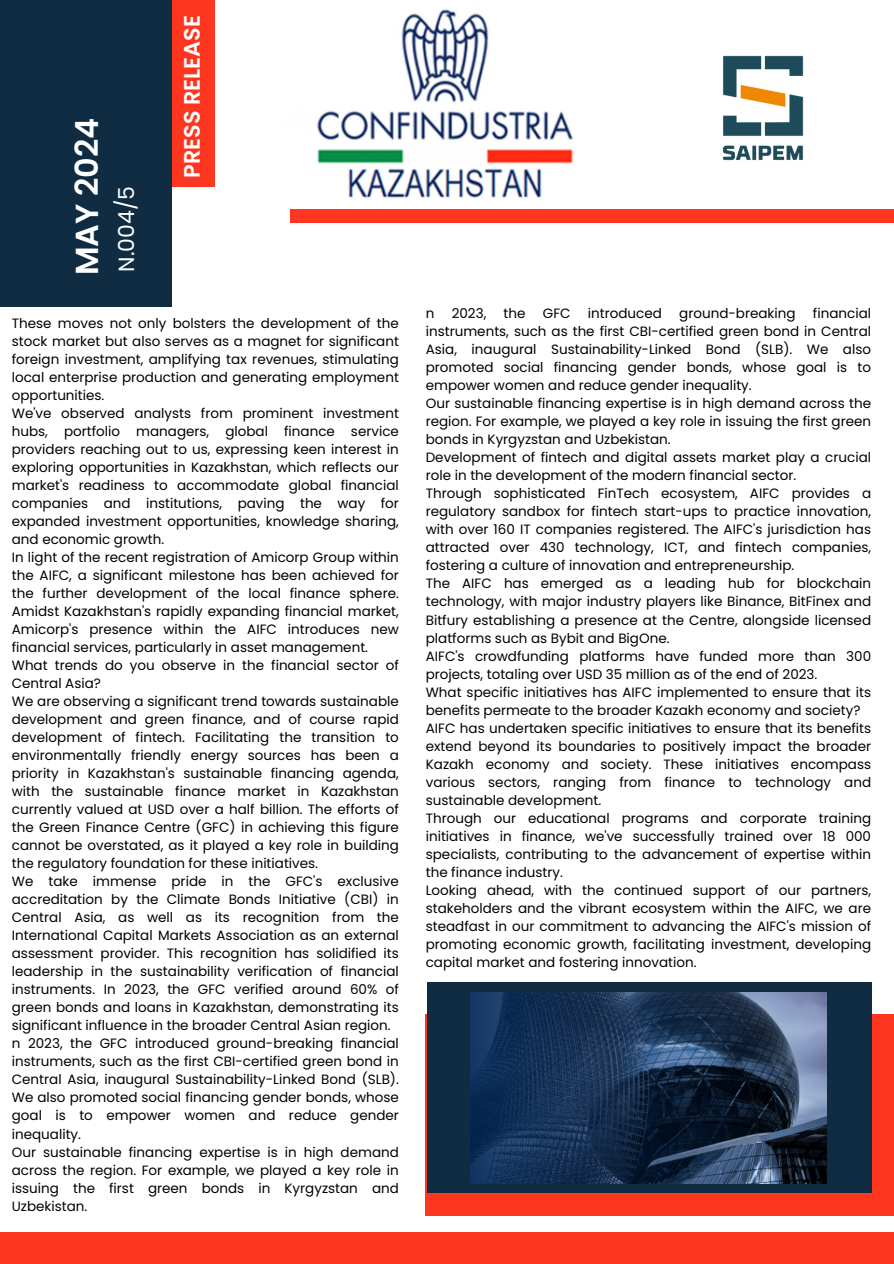
<style>
.page{position:relative;width:894px;height:1264px;background:#fff}
.page>*{position:absolute;margin:0;border:0;box-sizing:border-box;transform-origin:0 0}
.t1{font:600 31.8px "Poppins";color:#fff}
.t2{font:600 22.35px "Poppins";color:#fff}
.t3{font:21.9px "Poppins";color:#fff}
.t4{font:13.5px/18px "Poppins";color:#000;text-align:justify}
</style>
<div class="page">
<img style="left:317px;top:9px;width:257px;height:189px">
<div style="left:290px;top:209px;width:603px;height:14px;background:#ff361f"></div>
<div style="left:0;top:1232px;width:893px;height:31px;background:#ff361f"></div>
<div style="left:0;top:0;width:172px;height:307px;background:#102c43"></div>
<div style="left:172px;top:1px;width:42px;height:186px;background:#ff361f"></div>
<img style="left:722px;top:55px;width:82px;height:106px">
<div style="left:425px;top:1014px;width:468px;height:201px;background:#ff361f"></div>
<div style="left:426px;top:982px;width:444px;height:210px;background:#102c43"></div>
<img style="left:471px;top:992px;width:355px;height:191px">
<p class="t1" style="left:65px;top:275px;width:159px;rotate:-90deg">MAY 2024</p>
<p class="t3" style="left:111px;top:272px;width:87px;rotate:-90deg">N.004/5</p>
<p class="t2" style="left:176px;top:178px;width:164px;rotate:-90deg">PRESS RELEASE</p>
<p class="t4" style="left:12px;top:314px;width:388px">These moves not only bolsters the development of the stock market but also serves as a magnet for significant foreign investment, amplifying tax revenues, stimulating local enterprise production and generating employment opportunities.</p>
<p class="t4" style="left:12px;top:404px;width:388px">We've observed analysts from prominent investment hubs, portfolio managers, global finance service providers reaching out to us, expressing keen interest in exploring opportunities in Kazakhstan, which reflects our market's readiness to accommodate global financial companies and institutions, paving the way for expanded investment opportunities, knowledge sharing, and economic growth.</p>
<p class="t4" style="left:12px;top:548px;width:388px">In light of the recent registration of Amicorp Group within the AIFC, a significant milestone has been achieved for the further development of the local finance sphere.<br>Amidst Kazakhstan's rapidly expanding financial market, Amicorp's presence within the AIFC introduces new financial services, particularly in asset management.</p>
<p class="t4" style="left:12px;top:656px;width:388px">What trends do you observe in the financial sector of<br>Central Asia?</p>
<p class="t4" style="left:12px;top:692px;width:388px">We are observing a significant trend towards sustainable development and green finance, and of course rapid development of fintech. Facilitating the transition to environmentally friendly energy sources has been a priority in Kazakhstan's sustainable financing agenda, with the sustainable finance market in Kazakhstan currently valued at USD over a half billion. The efforts of the Green Finance Centre (GFC) in achieving this figure cannot be overstated, as it played a key role in building the regulatory foundation for these initiatives.</p>
<p class="t4" style="left:12px;top:872px;width:388px">We take immense pride in the GFC's exclusive accreditation by the Climate Bonds Initiative (CBI) in Central Asia, as well as its recognition from the International Capital Markets Association as an external assessment provider. This recognition has solidified its leadership in the sustainability verification of financial instruments. In 2023, the GFC verified around 60% of green bonds and loans in Kazakhstan, demonstrating its significant influence in the broader Central Asian region.</p>
<p class="t4" style="left:12px;top:1034px;width:388px">n 2023, the GFC introduced ground-breaking financial instruments, such as the first CBI-certified green bond in Central Asia, inaugural Sustainability-Linked Bond (SLB).<br>We also promoted social financing gender bonds, whose goal is to empower women and reduce gender inequality.</p>
<p class="t4" style="left:12px;top:1142px;width:388px">Our sustainable financing expertise is in high demand across the region. For example, we played a key role in issuing the first green bonds in Kyrgyzstan and Uzbekistan.</p>
<h2 class="t4" style="left:425px;top:304px;width:447px;text-indent:387px">financial instruments, such as the first CBI-certified green bond in Central Asia, inaugural Sustainability-Linked Bond (SLB). We also promoted social financing gender bonds, whose goal is to empower women and reduce gender inequality.</h2>
<p class="t4" style="left:425px;top:394px;width:446px">Our sustainable financing expertise is in high demand across the region. For example, we played a key role in issuing the first green bonds in Kyrgyzstan and Uzbekistan.</p>
<p class="t4" style="left:425px;top:448px;width:447px">Development of fintech and digital assets market play a crucial role in the development of the modern financial sector.</p>
<p class="t4" style="left:425px;top:484px;width:447px">Through sophisticated FinTech ecosystem, AIFC provides a regulatory sandbox for fintech start-ups to practice innovation, with over 160 IT companies registered. The AIFC's jurisdiction has attracted over 430 technology, ICT, and fintech companies, fostering a culture of innovation and entrepreneurship.</p>
<p class="t4" style="left:425px;top:574px;width:447px">The AIFC has emerged as a leading hub for blockchain technology, with major industry players like Binance, BitFinex and Bitfury establishing a presence at the Centre, alongside licensed platforms such as Bybit and BigOne.</p>
<p class="t4" style="left:425px;top:646px;width:447px">AIFC's crowdfunding platforms have funded more than 300 projects, totaling over USD 35 million as of the end of 2023.</p>
<p class="t4" style="left:425px;top:682px;width:447px">What specific initiatives has AIFC implemented to ensure that its benefits permeate to the broader Kazakh economy and society?</p>
<p class="t4" style="left:425px;top:718px;width:447px">AIFC has undertaken specific initiatives to ensure that its benefits extend beyond its boundaries to positively impact the broader Kazakh economy and society. These initiatives encompass various sectors, ranging from finance to technology and sustainable development.</p>
<p class="t4" style="left:425px;top:808px;width:447px">Through our educational programs and corporate training initiatives in finance, we've successfully trained over 18 000 specialists, contributing to the advancement of expertise within the finance industry.</p>
<p class="t4" style="left:425px;top:880px;width:447px">Looking ahead, with the continued support of our partners, stakeholders and the vibrant ecosystem within the AIFC, we are steadfast in our commitment to advancing the AIFC's mission of promoting economic growth, facilitating investment, developing capital market and fostering innovation.</p>
<h2 class="t4" style="left:425px;top:304px;width:10px">n</h2>
<h2 class="t4" style="left:451px;top:304px;width:36px">2023,</h2>
<h2 class="t4" style="left:503px;top:304px;width:23px">the</h2>
<h2 class="t4" style="left:542px;top:304px;width:29px">GFC</h2>
<h2 class="t4" style="left:587px;top:304px;width:76px">introduced</h2>
<h2 class="t4" style="left:679px;top:304px;width:118px">ground-breaking</h2>
</div>
